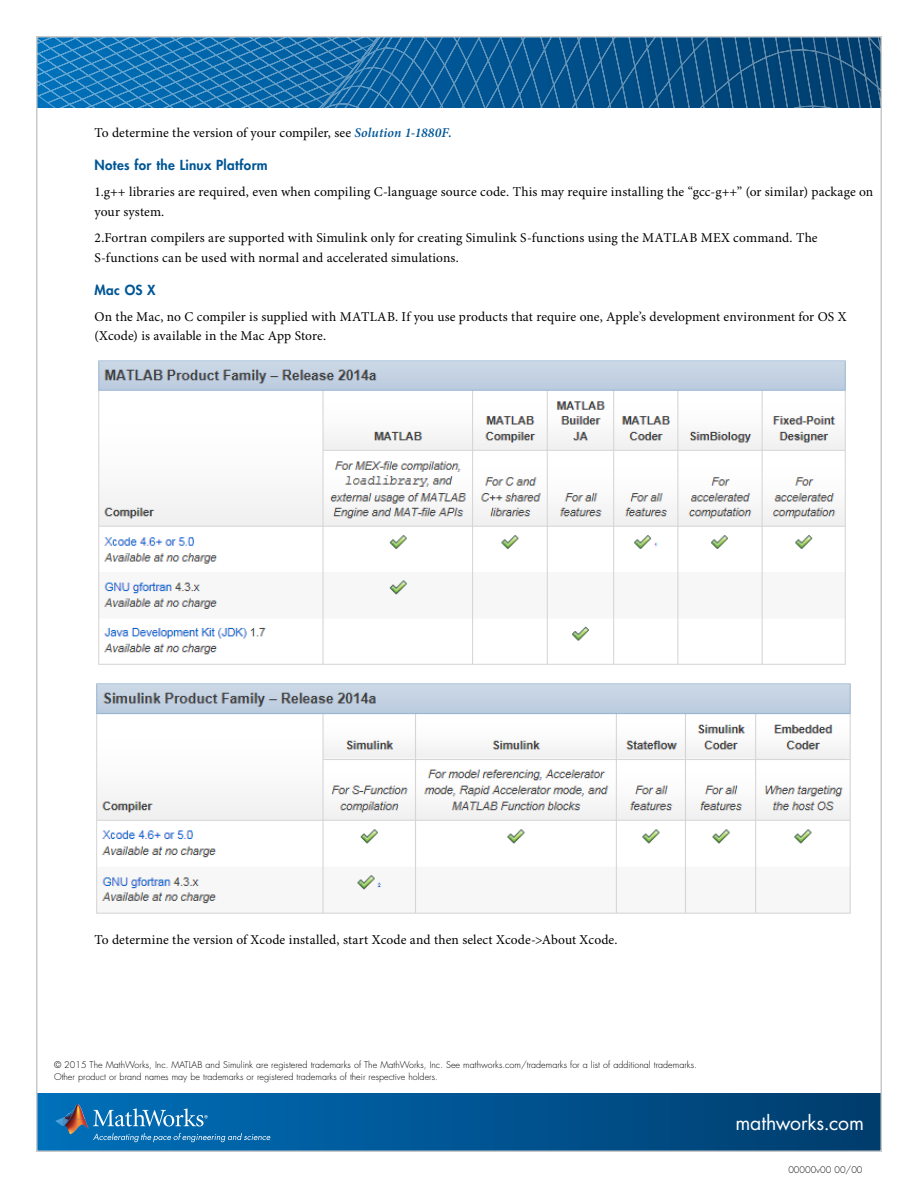
<style>
.page{position:relative;width:918px;height:1188px;background:#fff}
.page>*{position:absolute;margin:0;border:0;box-sizing:border-box;transform-origin:0 0}
.t1{font:19.5px "Futura Std";letter-spacing:-.005em;color:#fff}
.t2{font:13.5px/19.5px "Minion Pro";letter-spacing:.01em;color:#000}
.t3{font:800 13.5px "Futura Std";letter-spacing:.025em;color:#005695}
.t4{font:300 9px/11.2px "Futura Std";color:#000}
.s1{font-weight:600;font-style:italic;color:#005695}
</style>
<div class="page">
<div style="left:37px;top:1094px;width:844px;height:57px;background:linear-gradient(to right,#0070bb,#003c6d)"></div>
<svg style="left:39px;top:39px;width:384px;height:69px;background:#1872b1"></svg>
<svg style="left:423px;top:39px;width:25px;height:69px;background:#0e609c"></svg>
<svg style="left:448px;top:39px;width:16px;height:69px"></svg>
<svg style="left:464px;top:39px;width:415px;height:69px;background:#0d5286"></svg>
<img style="left:64px;top:1104px;width:21px;height:15px">
<svg style="left:56px;top:1118px;width:8px;height:8px"></svg>
<img style="left:64px;top:1119px;width:25px;height:15px">
<svg style="left:93px;top:1133px;width:177px;height:9px;background:#2d82bb"></svg>
<svg style="left:93px;top:1108px;width:115px;height:19px;background:#3e8dc2"></svg>
<img style="left:98px;top:360px;width:748px;height:305px">
<img style="left:96px;top:683px;width:755px;height:231px">
<p class="t2" style="left:94px;top:124px;width:359px">To determine the version of your compiler, see <span class="s1">Solution 1-1880F.</span></p>
<p class="t3" style="left:94px;top:157px;width:175px">Notes for the Linux Platform</p>
<p class="t2" style="left:94px;top:183px;width:780px">1.g++ libraries are required, even when compiling C-language source code. This may require installing the “gcc-g++” (or similar) package on your system.</p>
<p class="t2" style="left:94px;top:229px;width:725px">2.Fortran compilers are supported with Simulink only for creating Simulink S-functions using the MATLAB MEX command. The<br>S-functions can be used with normal and accelerated simulations.</p>
<p class="t3" style="left:94px;top:281px;width:63px">Mac OS X</p>
<p class="t2" style="left:94px;top:307px;width:753px">On the Mac, no C compiler is supplied with MATLAB. If you use products that require one, Apple’s development environment for OS X (Xcode) is available in the Mac App Store.</p>
<p class="t2" style="left:94px;top:931px;width:525px">To determine the version of Xcode installed, start Xcode and then select Xcode-&gt;About Xcode.</p>
<p class="t4" style="left:54px;top:1060px;width:644px">© 2015 The MathWorks, Inc. MATLAB and Simulink are registered trademarks of The MathWorks, Inc. See mathworks.com/trademarks for a list of additional trademarks.<br>Other product or brand names may be trademarks or registered trademarks of their respective holders.</p>
<h1 class="t1" style="left:735px;top:1110px;width:130px">mathworks.com</h1>
<p class="t4" style="left:788px;top:1165px;width:76px">00000v00 00/00</p>
</div>
